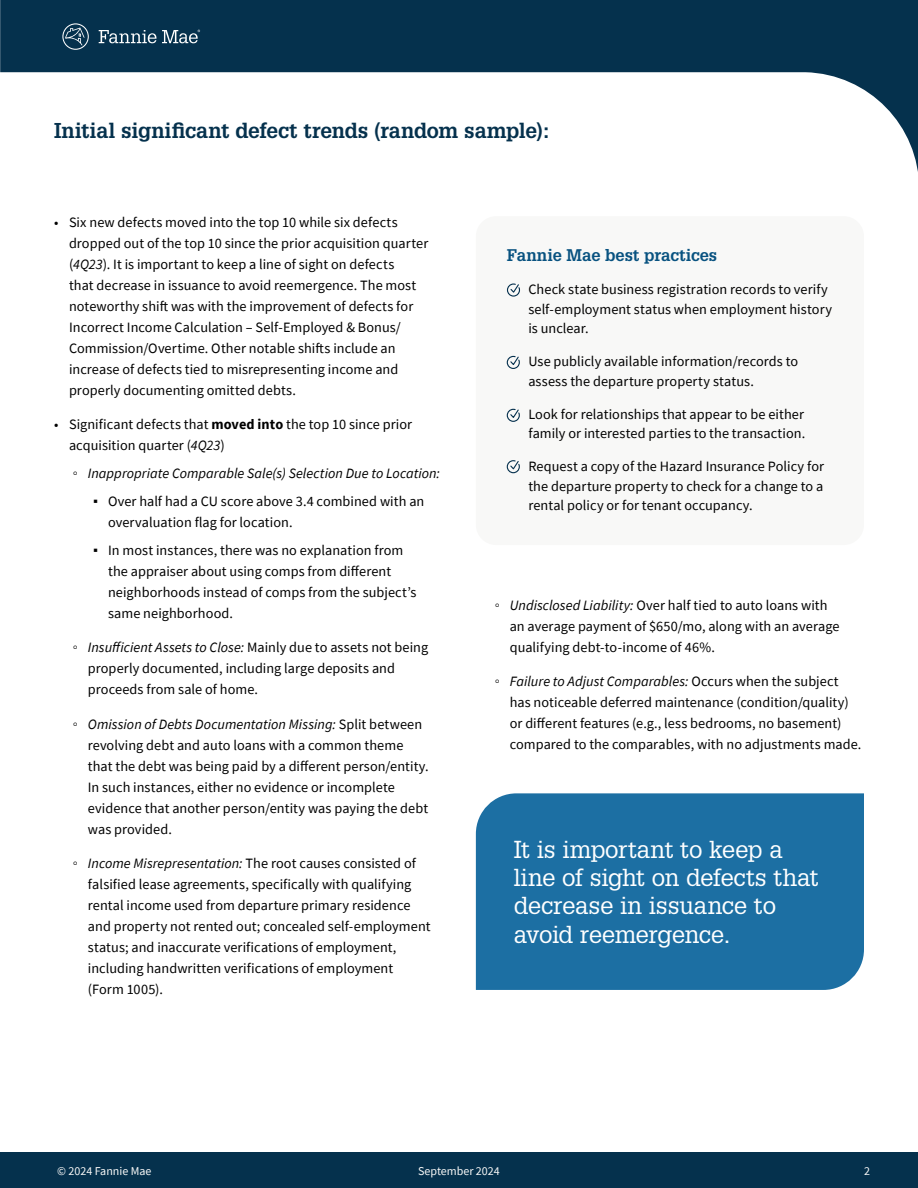
<style>
.page{position:relative;width:918px;height:1188px;background:#fff}
.page>*{position:absolute;margin:0;border:0;box-sizing:border-box;transform-origin:0 0}
.t1{font:24px/28.5px "Glypha LT Std";letter-spacing:-.015em;color:#fff}
.t2{font:700 21px "Glypha LT Std";letter-spacing:-.005em;color:#05314d}
.t3{font:700 16.5px "Glypha LT Std";color:#085280}
.t4{font:14.25px/21px "Source Sans Pro";letter-spacing:.005em;color:#000}
.t5{font:italic 14.25px "Source Sans Pro";letter-spacing:.005em;color:#000}
.t6{font:12px "Source Sans Pro";color:#f8f8f7}
.s1{font-style:italic}
.s2{font-weight:700}
.s3{font-family:"Arial";font-style:normal}
.s4{font-family:"Arial"}
</style>
<div class="page">
<div style="left:0;top:1152px;width:918px;height:36px;background:#05314d"></div>
<svg style="left:0;top:0;width:918px;height:172px"></svg>
<svg style="left:62px;top:23px;width:27px;height:27px"></svg>
<svg style="left:99px;top:30px;width:101px;height:13px"></svg>
<div style="left:476px;top:216px;width:388px;height:329px;background:#f8f8f7;border-radius:20px"></div>
<svg style="left:507px;top:283px;width:13px;height:14px"></svg>
<svg style="left:506px;top:355px;width:14px;height:14px"></svg>
<svg style="left:506px;top:408px;width:14px;height:14px"></svg>
<svg style="left:506px;top:460px;width:14px;height:14px"></svg>
<div style="left:476px;top:793px;width:388px;height:197px;background:#1c6fa3"></div>
<h2 class="t2" style="left:54px;top:118px;width:497px">Initial significant defect trends (random sample):</h2>
<p class="t4" style="left:69px;top:212px;width:361px;text-indent:-15px">• Six new defects moved into the top 10 while six defects dropped out of the top 10 since the prior acquisition quarter (<span class="s1">4Q23</span>). It is important to keep a line of sight on defects<br>that decrease in issuance to avoid reemergence. The most noteworthy shift was with the improvement of defects for Incorrect Income Calculation – Self-Employed &amp; Bonus/ Commission/Overtime. Other notable shifts include an increase of defects tied to misrepresenting income and properly documenting omitted debts.</p>
<p class="t4" style="left:69px;top:414px;width:345px;text-indent:-15px">• Significant defects that <span class="s2">moved into</span> the top 10 since prior acquisition quarter (<span class="s1">4Q23</span>)</p>
<p class="t5" style="left:73px;top:464px;width:369px"><span class="s3">◦</span> Inappropriate Comparable Sale(s) Selection Due to Location:</p>
<p class="t4" style="left:108px;top:491px;width:318px;text-indent:-15px"><span class="s4">▪</span> Over half had a CU score above 3.4 combined with an overvaluation flag for location.</p>
<p class="t4" style="left:108px;top:539px;width:310px;text-indent:-15px"><span class="s4">▪</span> In most instances, there was no explanation from the appraiser about using comps from different neighborhoods instead of comps from the subject’s same neighborhood.</p>
<p class="t4" style="left:88px;top:637px;width:342px;text-indent:-15px"><span class="s4">◦</span> <span class="s1">Insufficient Assets to Close:</span> Mainly due to assets not being properly documented, including large deposits and proceeds from sale of home.</p>
<p class="t4" style="left:88px;top:713px;width:342px;text-indent:-15px"><span class="s4">◦</span> <span class="s1">Omission of Debts Documentation Missing:</span> Split between revolving debt and auto loans with a common theme that the debt was being paid by a different person/entity.<br>In such instances, either no evidence or incomplete evidence that another person/entity was paying the debt was provided.</p>
<p class="t4" style="left:88px;top:853px;width:344px;text-indent:-15px"><span class="s4">◦</span> <span class="s1">Income Misrepresentation:</span> The root causes consisted of falsified lease agreements, specifically with qualifying rental income used from departure primary residence and property not rented out; concealed self-employment status; and inaccurate verifications of employment, including handwritten verifications of employment (Form 1005).</p>
<p class="t3" style="left:507px;top:245px;width:212px">Fannie Mae best practices</p>
<p class="t4" style="left:528px;top:279px;width:305px;line-height:19.5px">Check state business registration records to verify self-employment status when employment history is unclear.</p>
<p class="t4" style="left:528px;top:351px;width:271px;line-height:19.5px">Use publicly available information/records to assess the departure property status.</p>
<p class="t4" style="left:528px;top:404px;width:278px;line-height:19.5px">Look for relationships that appear to be either family or interested parties to the transaction.</p>
<p class="t4" style="left:528px;top:456px;width:297px;line-height:19.5px;text-align:justify">Request a copy of the Hazard Insurance Policy for the departure property to check for a change to a rental policy or for tenant occupancy.</p>
<p class="t4" style="left:510px;top:595px;width:331px;text-indent:-15px"><span class="s4">◦</span> <span class="s1">Undisclosed Liability:</span> Over half tied to auto loans with an average payment of $650/mo, along with an average qualifying debt-to-income of 46%.</p>
<p class="t4" style="left:510px;top:671px;width:353px;text-indent:-15px"><span class="s4">◦</span> <span class="s1">Failure to Adjust Comparables:</span> Occurs when the subject has noticeable deferred maintenance (condition/quality) or different features (e.g., less bedrooms, no basement) compared to the comparables, with no adjustments made.</p>
<h1 class="t1" style="left:514px;top:834px;width:307px">It is important to keep a line of sight on defects that decrease in issuance to avoid reemergence.</h1>
<p class="t6" style="left:57px;top:1163px;width:96px">© 2024 Fannie Mae</p>
<p class="t6" style="left:418px;top:1163px;width:83px">September 2024</p>
<p class="t6" style="left:864px;top:1163px;width:7px">2</p>
</div>
